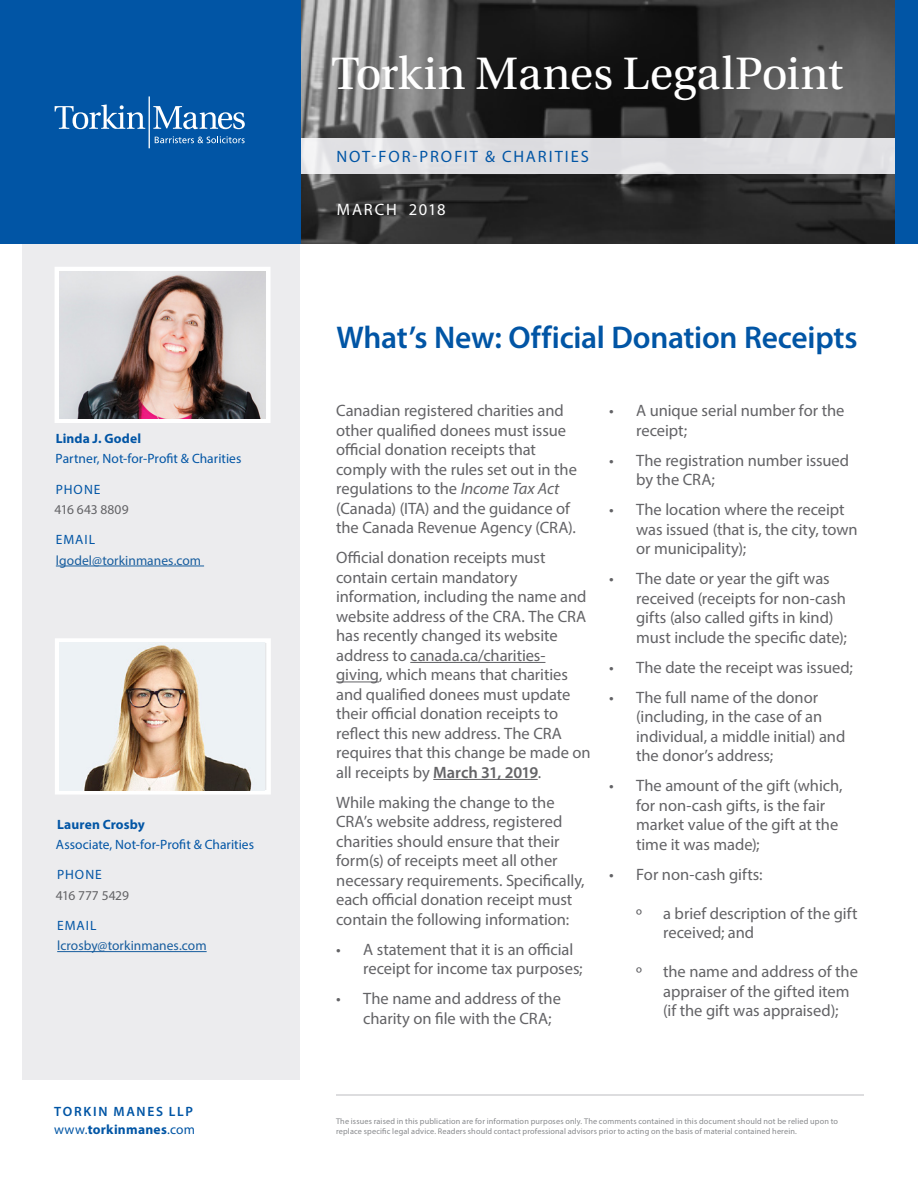
<style>
.page{position:relative;width:918px;height:1188px;background:#fff}
.page>*{position:absolute;margin:0;border:0;box-sizing:border-box;transform-origin:0 0}
.t1{font:48px "Utopia Std";letter-spacing:-.005em;color:#fff}
.t2{font:600 31.5px "Myriad Pro";letter-spacing:-.01em;color:#0155a5}
.Body_Text{font:16.5px/19.5px "Myriad Pro";letter-spacing:-.005em;color:#636366}
.t3{font:16.5px "Myriad Pro";letter-spacing:.12em;color:#0155a5}
.t4{font:16.5px "Myriad Pro";letter-spacing:.105em;color:#fff}
.t5{font:13.5px/20.2px "Myriad Pro";color:#0155a5}
.t6{font:13.5px/20.2px "Myriad Pro";letter-spacing:.005em;color:#175d9e}
.t7{font:600 13.5px/18px "Myriad Pro";letter-spacing:.13em;color:#0155a5}
.t8{font:13.5px/20.2px "Myriad Pro";letter-spacing:.01em;color:#636366}
.t9{font:8.25px/10.5px "Myriad Pro";letter-spacing:.015em;color:#87898c}
.s1{font-weight:700}
.s2{color:#0155a5}
.s3{font-style:italic}
.s4{font-weight:600}
.s5{font-weight:400}
</style>
<div class="page">
<img style="left:300px;top:0;width:596px;height:243px">
<div style="left:22px;top:0;width:278px;height:1080px;background:#ececee"></div>
<hr style="left:336px;top:1095px;width:528px;height:1px;background:#bcbdc0">
<div style="left:0;top:138px;width:918px;height:36px;background:#dfdfe3"></div>
<div style="left:0;top:0;width:300px;height:243px;background:#0155a5"></div>
<svg style="left:55px;top:104px;width:90px;height:25px"></svg>
<svg style="left:153px;top:106px;width:92px;height:23px"></svg>
<hr style="left:149px;top:96px;width:1px;height:52px;background:#fff">
<svg style="left:155px;top:136px;width:90px;height:7px"></svg>
<div style="left:896px;top:0;width:22px;height:243px;background:#0155a5"></div>
<hr style="left:410px;top:662px;width:135px;height:1px;background:#636366">
<hr style="left:336px;top:682px;width:43px;height:1px;background:#636366">
<hr style="left:433px;top:779px;width:105px;height:1px;background:#636366">
<hr style="left:56px;top:566px;width:148px;height:1px;background:#175d9e">
<svg style="left:55px;top:267px;width:215px;height:156px;background:#f4f2f3"></svg>
<img style="left:60px;top:271px;width:206px;height:147px">
<div style="left:55px;top:638px;width:216px;height:157px;background:#e6e7e9;border:4px solid #fff"></div>
<img style="left:60px;top:643px;width:205px;height:147px">
<hr style="left:57px;top:951px;width:150px;height:1px;background:#175d9e">
<h1 class="t1" style="left:332px;top:47px;width:513px">Torkin Manes LegalPoint</h1>
<p class="t3" style="left:336px;top:146px;width:254px">NOT-FOR-PROFIT &amp; CHARITIES</p>
<p class="t4" style="left:337px;top:199px;width:110px">MARCH 2018</p>
<p class="t5" style="left:56px;top:428px;width:187px"><span class="s1">Linda J. Godel<br></span>Partner, Not-for-Profit &amp; Charities</p>
<p class="t8" style="left:55px;top:479px;width:76px"><span class="s2">PHONE<br></span>416 643 8809</p>
<p class="t6" style="left:56px;top:530px;width:147px"><span class="s2">EMAIL </span>lgodel@torkinmanes.com</p>
<p class="t5" style="left:56px;top:814px;width:200px"><span class="s1">Lauren Crosby<br></span>Associate, Not-for-Profit &amp; Charities</p>
<p class="t8" style="left:56px;top:865px;width:75px"><span class="s2">PHONE<br></span>416 777 5429</p>
<p class="t6" style="left:57px;top:915px;width:151px"><span class="s2">EMAIL </span>lcrosby@torkinmanes.com</p>
<p class="t2" style="left:336px;top:317px;width:523px">What’s New: Official Donation Receipts</p>
<p class="Body_Text" style="left:336px;top:401px;width:242px">Canadian registered charities and other qualified donees must issue official donation receipts that comply with the rules set out in the regulations to the <span class="s3">Income Tax Act </span>(Canada) (ITA) and the guidance of the Canada Revenue Agency (CRA).</p>
<p class="Body_Text" style="left:336px;top:548px;width:256px">Official donation receipts must contain certain mandatory information, including the name and website address of the CRA. The CRA has recently changed its website address to canada.ca/charities&shy;giving, which means that charities and qualified donees must update their official donation receipts to reflect this new address. The CRA requires that this change be made on all receipts by <span class="s4">March 31, 2019</span>.</p>
<p class="Body_Text" style="left:336px;top:792px;width:250px">While making the change to the CRA’s website address, registered charities should ensure that their form(s) of receipts meet all other necessary requirements. Specifically, each official donation receipt must contain the following information:</p>
<p class="Body_Text" style="left:363px;top:939px;width:221px;text-indent:-27px">• A statement that it is an official receipt for income tax purposes;</p>
<p class="Body_Text" style="left:363px;top:989px;width:199px;text-indent:-27px">• The name and address of the charity on file with the CRA;</p>
<p class="Body_Text" style="left:636px;top:401px;width:210px;text-indent:-27px">• A unique serial number for the receipt;</p>
<p class="Body_Text" style="left:636px;top:450px;width:215px;text-indent:-27px">• The registration number issued by the CRA;</p>
<p class="Body_Text" style="left:636px;top:500px;width:223px;text-indent:-27px">• The location where the receipt was issued (that is, the city, town or municipality);</p>
<p class="Body_Text" style="left:636px;top:569px;width:212px;text-indent:-27px">• The date or year the gift was received (receipts for non-cash gifts (also called gifts in kind) must include the specific date);</p>
<p class="Body_Text" style="left:609px;top:657px;width:245px">• The date the receipt was issued;</p>
<p class="Body_Text" style="left:636px;top:687px;width:211px;text-indent:-27px">• The full name of the donor (including, in the case of an individual, a middle initial) and the donor’s address;</p>
<p class="Body_Text" style="left:636px;top:776px;width:208px;text-indent:-27px">• The amount of the gift (which, for non-cash gifts, is the fair market value of the gift at the time it was made);</p>
<p class="Body_Text" style="left:609px;top:864px;width:155px">• For non-cash gifts:</p>
<p class="Body_Text" style="left:636px;top:903px;width:7px">o</p>
<p class="Body_Text" style="left:663px;top:903px;width:196px">a brief description of the gift received; and</p>
<p class="Body_Text" style="left:636px;top:962px;width:7px">o</p>
<p class="Body_Text" style="left:663px;top:962px;width:196px">the name and address of the appraiser of the gifted item (if the gift was appraised);</p>
<p class="t7" style="left:54px;top:1102px;width:142px">TORKIN MANES LLP <span class="s5">www.</span><span class="s1">torkinmanes</span><span class="s5">.com</span></p>
<p class="t9" style="left:336px;top:1115px;width:504px">The issues raised in this publication are for information purposes only. The comments contained in this document should not be relied upon to replace specific legal advice. Readers should contact professional advisors prior to acting on the basis of material contained herein.</p>
</div>
